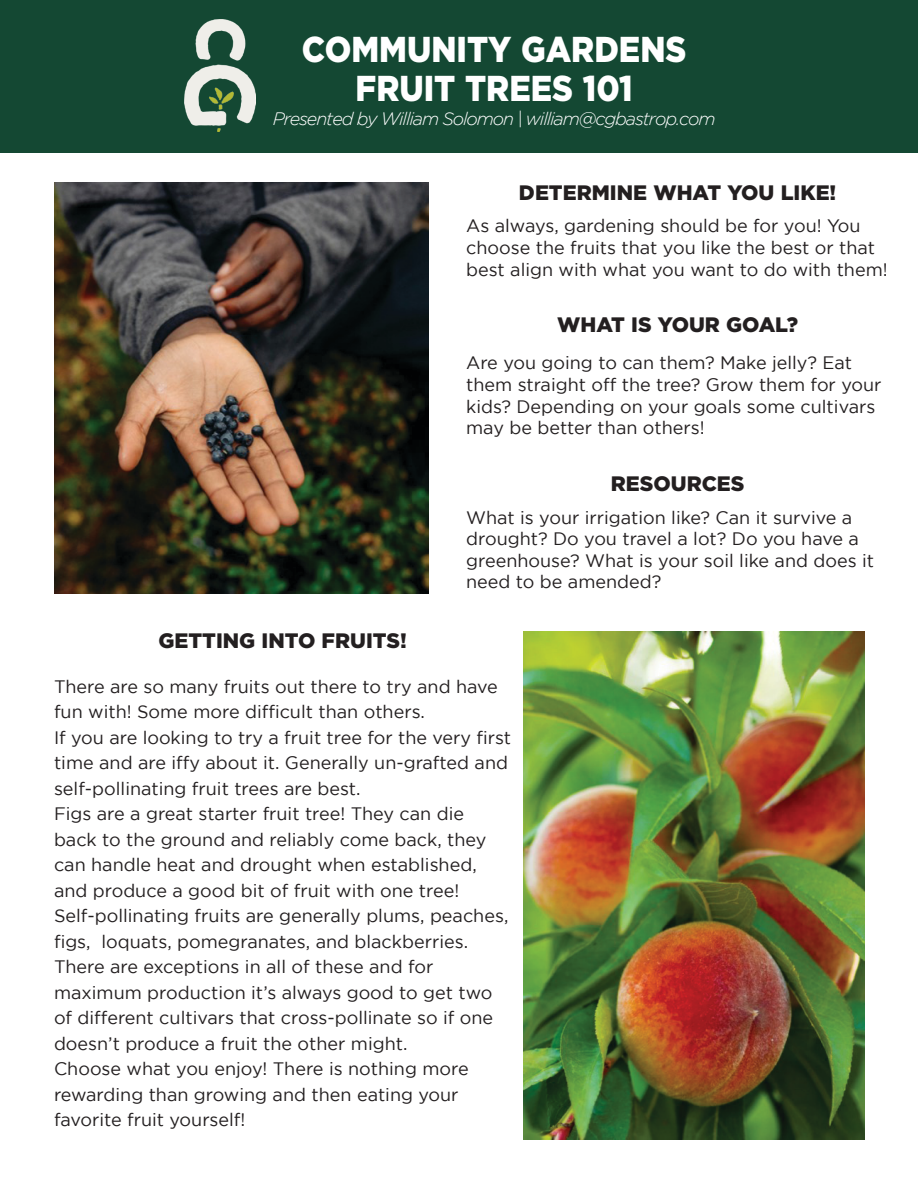
<style>
.page{position:relative;width:918px;height:1188px;background:#fff}
.page>*{position:absolute;margin:0;border:0;box-sizing:border-box;transform-origin:0 0}
.t1{font:900 36px/38.5px "Gotham";color:#fff;text-align:center;scale:.89 1}
.t2{font:900 20.85px "Gotham";color:#231f20}
.t3{font:18px/25.5px "Gotham";color:#231f20}
.t4{font:italic 300 18px "Gotham";letter-spacing:-.06em;color:#fff}
</style>
<div class="page">
<div style="left:0;top:0;width:918px;height:153px;background:#144833"></div>
<img style="left:54px;top:183px;width:374px;height:410px">
<img style="left:524px;top:631px;width:340px;height:508px">
<img style="left:185px;top:20px;width:70px;height:111px">
<p class="t1" style="left:302px;top:30px;width:434px">COMMUNITY GARDENS<br>FRUIT TREES 101</p>
<p class="t4" style="left:273px;top:109px;width:444px">Presented by William Solomon | william@cgbastrop.com</p>
<p class="t2" style="left:519px;top:178px;width:319px">DETERMINE WHAT YOU LIKE!</p>
<p class="t3" style="left:466px;top:215px;width:423px;line-height:21.6px">As always, gardening should be for you! You choose the fruits that you like the best or that best align with what you want to do with them!</p>
<p class="t2" style="left:557px;top:310px;width:243px">WHAT IS YOUR GOAL?</p>
<p class="t3" style="left:466px;top:352px;width:417px;line-height:21.6px">Are you going to can them? Make jelly? Eat them straight off the tree? Grow them for your kids? Depending on your goals some cultivars may be better than others!</p>
<p class="t2" style="left:611px;top:469px;width:135px">RESOURCES</p>
<p class="t3" style="left:466px;top:506px;width:409px;line-height:21.6px">What is your irrigation like? Can it survive a drought? Do you travel a lot? Do you have a greenhouse? What is your soil like and does it need to be amended?</p>
<p class="t2" style="left:158px;top:626px;width:250px">GETTING INTO FRUITS!</p>
<p class="t3" style="left:54px;top:673px;width:445px">There are so many fruits out there to try and have fun with! Some more difficult than others.</p>
<p class="t3" style="left:54px;top:724px;width:459px">If you are looking to try a fruit tree for the very first time and are iffy about it. Generally un-grafted and self-pollinating fruit trees are best.</p>
<p class="t3" style="left:54px;top:801px;width:434px">Figs are a great starter fruit tree! They can die back to the ground and reliably come back, they can handle heat and drought when established, and produce a good bit of fruit with one tree!</p>
<p class="t3" style="left:54px;top:903px;width:456px">Self-pollinating fruits are generally plums, peaches, figs, loquats, pomegranates, and blackberries.<br>There are exceptions in all of these and for maximum production it’s always good to get two of different cultivars that cross-pollinate so if one doesn’t produce a fruit the other might.</p>
<p class="t3" style="left:54px;top:1056px;width:416px">Choose what you enjoy! There is nothing more rewarding than growing and then eating your favorite fruit yourself!</p>
</div>
